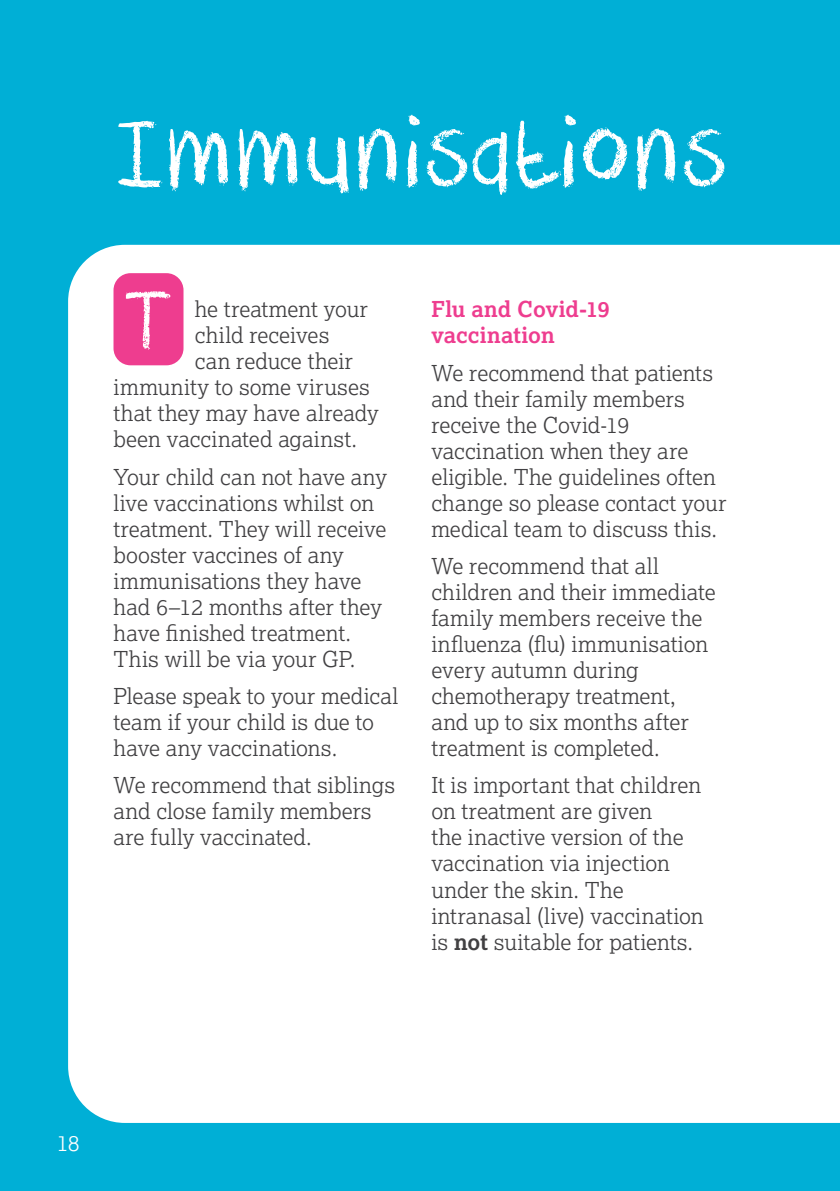
<style>
.page{position:relative;width:840px;height:1191px;background:#fff}
.page>*{position:absolute;margin:0;border:0;box-sizing:border-box;transform-origin:0 0}
.Headings__new_TOC{font:116px "Crayon Crumble";letter-spacing:.005em;color:#fff}
.Lexia_body{font:300 22px/26px "Lexia";color:#414042}
.Sub_headings_pink{font:700 22px/26px "Lexia";color:#ee3d8f}
.t1{font:300 22px "Lexia";color:#fff}
.s1{font-weight:700}
</style>
<div class="page">
<div style="left:0;top:0;width:839px;height:1191px;background:#00afd6"></div>
<div style="left:68px;top:245px;width:771px;height:878px;background:#fff"></div>
<div style="left:113px;top:273px;width:70px;height:92px;background:#ee3d8f;border-radius:17px"></div>
<svg style="left:126px;top:291px;width:44px;height:59px"></svg>
<p class="Headings__new_TOC" style="left:113px;top:83px;width:615px">Immunisations</p>
<p class="Lexia_body" style="left:195px;top:296px;width:174px">he treatment your</p>
<p class="Lexia_body" style="left:195px;top:322px;width:136px">child receives</p>
<p class="Lexia_body" style="left:195px;top:348px;width:159px">can reduce their</p>
<p class="Lexia_body" style="left:113px;top:374px;width:257px">immunity to some viruses</p>
<p class="Lexia_body" style="left:113px;top:400px;width:266px">that they may have already</p>
<p class="Lexia_body" style="left:113px;top:426px;width:245px">been vaccinated against.</p>
<p class="Lexia_body" style="left:113px;top:463px;width:275px">Your child can not have any live vaccinations whilst on treatment. They will receive booster vaccines of any immunisations they have had 6–12 months after they have finished treatment.<br>This will be via your GP.</p>
<p class="Lexia_body" style="left:113px;top:682px;width:286px">Please speak to your medical team if your child is due to have any vaccinations.</p>
<p class="Lexia_body" style="left:113px;top:772px;width:283px">We recommend that siblings and close family members are fully vaccinated.</p>
<p class="Sub_headings_pink" style="left:431px;top:296px;width:180px">Flu and Covid-19 vaccination</p>
<p class="Lexia_body" style="left:431px;top:359px;width:296px">We recommend that patients and their family members receive the Covid-19 vaccination when they are eligible. The guidelines often change so please contact your medical team to discuss this.</p>
<p class="Lexia_body" style="left:431px;top:552px;width:286px">We recommend that all children and their immediate family members receive the influenza (flu) immunisation every autumn during chemotherapy treatment, and up to six months after treatment is completed.</p>
<p class="Lexia_body" style="left:431px;top:772px;width:273px">It is important that children on treatment are given<br>the inactive version of the vaccination via injection under the skin. The intranasal (live) vaccination is <span class="s1">not</span> suitable for patients.</p>
<p class="t1" style="left:57px;top:1129px;width:25px">18</p>
</div>
